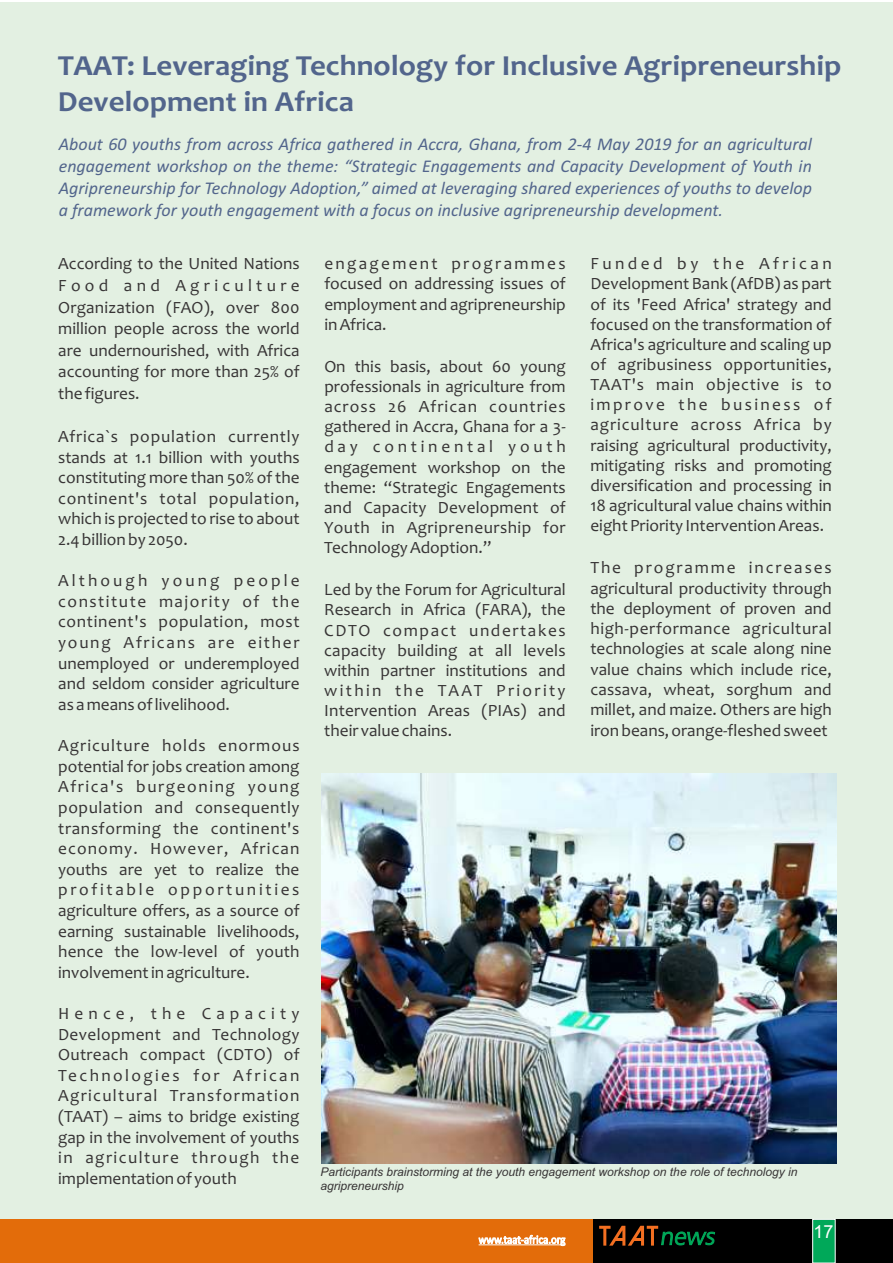
<style>
.page{position:relative;width:893px;height:1263px;background:#fff}
.page>*{position:absolute;margin:0;border:0;box-sizing:border-box;transform-origin:0 0}
.t1{font:700 29.25px/35.7px "Candara";color:#52658c;scale:1.06 1}
.t2{font:italic 18px/21.9px "Calibri";color:#52658c;text-align:justify}
.t3{font:18px "Arial";color:#fefefe}
.t4{font:17.25px/20.1px "Candara";color:#373435;text-align:justify}
.t5{font:italic 12px/13.4px "Arial";color:#373435}
</style>
<div class="page">
<div style="left:0;top:2px;width:893px;height:1233px;background:#e3f0e2"></div>
<img style="left:322px;top:773px;width:515px;height:390px">
<div style="left:593px;top:1219px;width:300px;height:44px;background:#000"></div>
<div style="left:1px;top:1219px;width:592px;height:44px;background:#e36c0a"></div>
<svg style="left:599px;top:1226px;width:116px;height:20px"></svg>
<svg style="left:479px;top:1235px;width:86px;height:11px"></svg>
<svg style="left:812px;top:1219px;width:24px;height:44px"></svg>
<h1 class="t1" style="left:58px;top:50px;width:741px">TAAT: Leveraging Technology for Inclusive Agripreneurship<br>Development in Africa</h1>
<p class="t2" style="left:59px;top:134px;width:755px">About 60 youths from across Africa gathered in Accra, Ghana, from 2-4 May 2019 for an agricultural engagement workshop on the theme: “Strategic Engagements and Capacity Development of Youth in Agripreneurship for Technology Adoption,” aimed at leveraging shared experiences of youths to develop a framework for youth engagement with a focus on inclusive agripreneurship development.</p>
<p class="t4" style="left:58px;top:255px;width:243px;line-height:21.6px">According to the United Nations Food and Agriculture Organization (FAO), over 800 million people across the world are undernourished, with Africa accounting for more than 25% of the figures.</p>
<p class="t4" style="left:58px;top:428px;width:243px;line-height:20.5px">Africa`s population currently stands at 1.1 billion with youths constituting more than 50% of the continent's total population, which is projected to rise to about 2.4 billion by 2050.</p>
<p class="t4" style="left:58px;top:572px;width:243px;line-height:20.5px">Although young people constitute majority of the continent's population, most young Africans are either unemployed or underemployed and seldom consider agriculture as a means of livelihood.</p>
<p class="t4" style="left:58px;top:737px;width:243px;line-height:20.5px">Agriculture holds enormous potential for jobs creation among Africa's burgeoning young population and consequently transforming the continent's economy. However, African youths are yet to realize the profitable opportunities agriculture offers, as a source of earning sustainable livelihoods, hence the low-level of youth involvement in agriculture.</p>
<p class="t4" style="left:58px;top:1005px;width:243px;line-height:20.5px">Hence, the Capacity Development and Technology Outreach compact (CDTO) of Technologies for African Agricultural Transformation (TAAT) – aims to bridge existing gap in the involvement of youths in agriculture through the implementation of youth</p>
<p class="t4" style="left:324px;top:255px;width:243px">engagement programmes focused on addressing issues of employment and agripreneurship in Africa.</p>
<p class="t4" style="left:324px;top:358px;width:243px">On this basis, about 60 young professionals in agriculture from across 26 African countries gathered in Accra, Ghana for a 3- day continental youth engagement workshop on the theme: “Strategic Engagements and Capacity Development of Youth in Agripreneurship for Technology Adoption.”</p>
<p class="t4" style="left:324px;top:581px;width:243px">Led by the Forum for Agricultural Research in Africa (FARA), the CDTO compact undertakes capacity building at all levels within partner institutions and within the TAAT Priority Intervention Areas (PIAs) and their value chains.</p>
<p class="t4" style="left:590px;top:255px;width:243px">Funded by the African Development Bank (AfDB) as part of its 'Feed Africa' strategy and focused on the transformation of Africa's agriculture and scaling up of agribusiness opportunities, TAAT's main objective is to improve the business of agriculture across Africa by raising agricultural productivity, mitigating risks and promoting diversification and processing in 18 agricultural value chains within eight Priority Intervention Areas.</p>
<p class="t4" style="left:590px;top:559px;width:243px">The programme increases agricultural productivity through the deployment of proven and high-performance agricultural technologies at scale along nine value chains which include rice, cassava, wheat, sorghum and millet, and maize. Others are high iron beans, orange-fleshed sweet</p>
<p class="t5" style="left:320px;top:1167px;width:478px">Participants brainstorming at the youth engagement workshop on the role of technology in agripreneurship</p>
<p class="t3" style="left:813px;top:1225px;width:22px">17</p>
</div>
